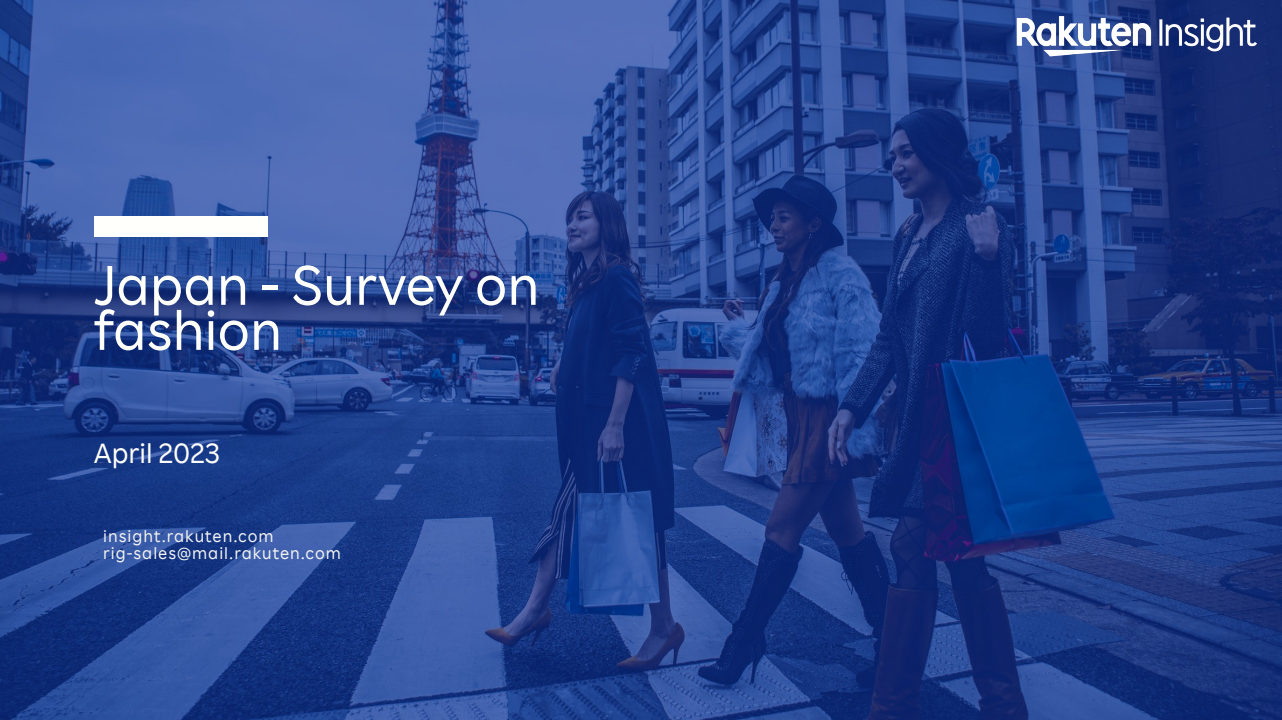
<style>
.page{position:relative;width:1282px;height:720px;background:#fff}
.page>*{position:absolute;margin:0;border:0;box-sizing:border-box;transform-origin:0 0}
.t1{font:56.25px/45px "Rakuten Sans";color:#fffffb}
.t2{font:28.12px "Rakuten Sans";letter-spacing:-.005em;color:#fffffb}
.t3{font:16.88px/17px "Rakuten Sans";letter-spacing:.06em;color:#f2f2f2}
</style>
<div class="page">
<img style="left:0;top:0;width:1281px;height:720px">
<div style="left:94px;top:216px;width:173px;height:21px;background:#fffffb"></div>
<img style="left:1003px;top:5px;width:267px;height:59px">
<h1 class="t1" style="left:94px;top:271px;width:447px">Japan - Survey on fashion</h1>
<h2 class="t2" style="left:94px;top:443px;width:128px">April 2023</h2>
<p class="t3" style="left:103px;top:530px;width:239px">insight.rakuten.com rig-sales@mail.rakuten.com</p>
</div>
